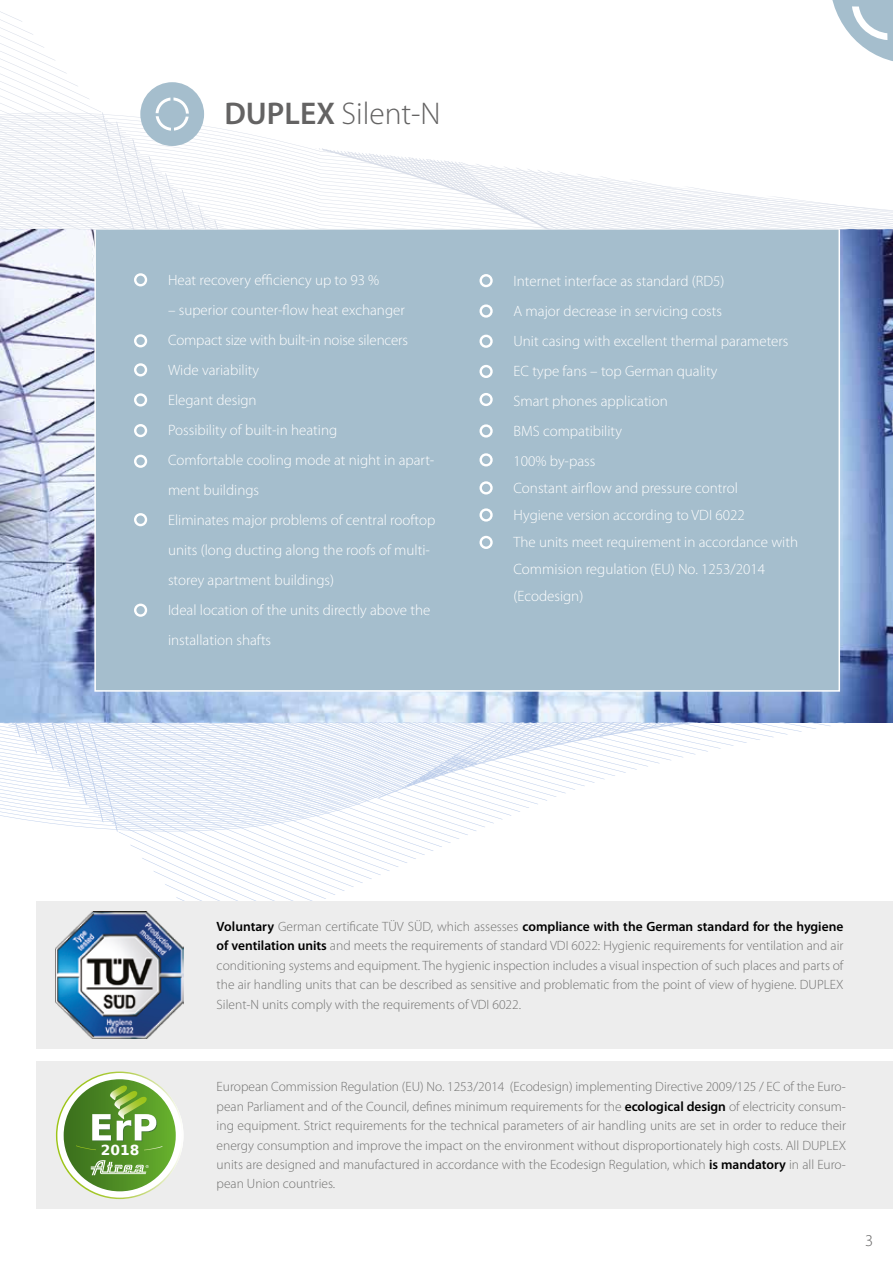
<style>
.page{position:relative;width:893px;height:1263px;background:#fff}
.page>*{position:absolute;margin:0;border:0;box-sizing:border-box;transform-origin:0 0}
.t1{font:300 31.5px "Myriad Pro";color:#646363}
.t2{font:300 16.5px "Myriad Pro";color:#646363}
.t3{font:300 15px/30px "Myriad Pro";color:#fff}
.t4{font:700 13.8px "DejaVu Sans";color:#fff}
.t5{font:300 13.5px/19.5px "Myriad Pro";color:#727271;text-align:justify}
.s1{font-weight:600}
.s2{font-weight:600;color:#000}
</style>
<div class="page">
<img style="left:0;top:230px;width:893px;height:493px">
<svg style="left:0;top:723px;width:846px;height:212px"></svg>
<div style="left:94px;top:228px;width:746px;height:464px;background:#a5becd;border:2px solid #fff"></div>
<div style="left:479px;top:393px;width:14px;height:13px;border:2px solid #fff;border-radius:50%"></div>
<div style="left:479px;top:365px;width:14px;height:13px;border:2px solid #fff;border-radius:50%"></div>
<div style="left:479px;top:335px;width:14px;height:13px;border:2px solid #fff;border-radius:50%"></div>
<div style="left:479px;top:424px;width:14px;height:14px;border:2px solid #fff;border-radius:50%"></div>
<div style="left:479px;top:453px;width:14px;height:13px;border:2px solid #fff;border-radius:50%"></div>
<div style="left:479px;top:508px;width:14px;height:14px;border:2px solid #fff;border-radius:50%"></div>
<div style="left:479px;top:536px;width:14px;height:13px;border:2px solid #fff;border-radius:50%"></div>
<div style="left:479px;top:304px;width:14px;height:14px;border:2px solid #fff;border-radius:50%"></div>
<div style="left:479px;top:481px;width:14px;height:13px;border:2px solid #fff;border-radius:50%"></div>
<div style="left:134px;top:334px;width:13px;height:13px;border:2px solid #fff;border-radius:50%"></div>
<div style="left:134px;top:363px;width:13px;height:13px;border:2px solid #fff;border-radius:50%"></div>
<div style="left:134px;top:273px;width:13px;height:13px;border:2px solid #fff;border-radius:50%"></div>
<div style="left:134px;top:393px;width:13px;height:13px;border:2px solid #fff;border-radius:50%"></div>
<div style="left:134px;top:424px;width:13px;height:13px;border:2px solid #fff;border-radius:50%"></div>
<div style="left:134px;top:455px;width:13px;height:13px;border:2px solid #fff;border-radius:50%"></div>
<div style="left:134px;top:513px;width:13px;height:13px;border:2px solid #fff;border-radius:50%"></div>
<div style="left:134px;top:604px;width:13px;height:13px;border:2px solid #fff;border-radius:50%"></div>
<div style="left:479px;top:274px;width:14px;height:13px;border:2px solid #fff;border-radius:50%"></div>
<svg style="left:0;top:0;width:893px;height:230px"></svg>
<div style="left:37px;top:1062px;width:856px;height:147px;background:#ededed"></div>
<div style="left:37px;top:901px;width:856px;height:148px;background:#ededed"></div>
<img style="left:56px;top:911px;width:127px;height:128px">
<svg style="left:56px;top:1071px;width:127px;height:128px"></svg>
<h1 class="t1" style="left:224px;top:97px;width:218px"><span class="s1">DUPLEX</span> Silent-N</h1>
<p class="t3" style="left:168px;top:265px;width:213px">Heat recovery efficiency up to 93 %</p>
<p class="t3" style="left:168px;top:295px;width:269px">– superior counter-flow heat exchanger Compact size with built-in noise silencers Wide variability<br>Elegant design<br>Possibility of built-in heating<br>Comfortable cooling mode at night in apart&shy;ment buildings<br>Eliminates major problems of central rooftop units (long ducting along the roofs of multi&shy;storey apartment buildings)<br>Ideal location of the units directly above the installation shafts</p>
<p class="t3" style="left:513px;top:266px;width:276px">Internet interface as standard (RD5)<br>A major decrease in servicing costs<br>Unit casing with excellent thermal parameters<br>EC type fans – top German quality<br>Smart phones application<br>BMS compatibility<br>100% by-pass</p>
<p class="t3" style="left:513px;top:475px;width:286px;line-height:27px">Constant airflow and pressure control<br>Hygiene version according to VDI 6022<br>The units meet requirement in accordance with Commision regulation (EU) No. 1253/2014 (Ecodesign)</p>
<p class="t4" style="left:101px;top:1139px;width:40px">2018</p>
<p class="t5" style="left:217px;top:917px;width:628px"><span class="s2">Voluntary</span> German certificate TÜV SÜD, which assesses <span class="s2">compliance with the German standard for the hygiene of ventilation units</span> and meets the requirements of standard VDI 6022: Hygienic requirements for ventilation and air conditioning systems and equipment. The hygienic inspection includes a visual inspection of such places and parts of the air handling units that can be described as sensitive and problematic from the point of view of hygiene. DUPLEX Silent-N units comply with the requirements of VDI 6022.</p>
<p class="t5" style="left:217px;top:1077px;width:631px">European Commission Regulation (EU) No. 1253/2014 (Ecodesign) implementing Directive 2009/125 / EC of the Euro&shy;pean Parliament and of the Council, defines minimum requirements for the <span class="s2">ecological design</span> of electricity consum&shy;ing equipment. Strict requirements for the technical parameters of air handling units are set in order to reduce their energy consumption and improve the impact on the environment without disproportionately high costs. All DUPLEX units are designed and manufactured in accordance with the Ecodesign Regulation, which <span class="s2">is mandatory</span> in all Euro&shy;pean Union countries.</p>
<p class="t2" style="left:865px;top:1231px;width:10px">3</p>
</div>
